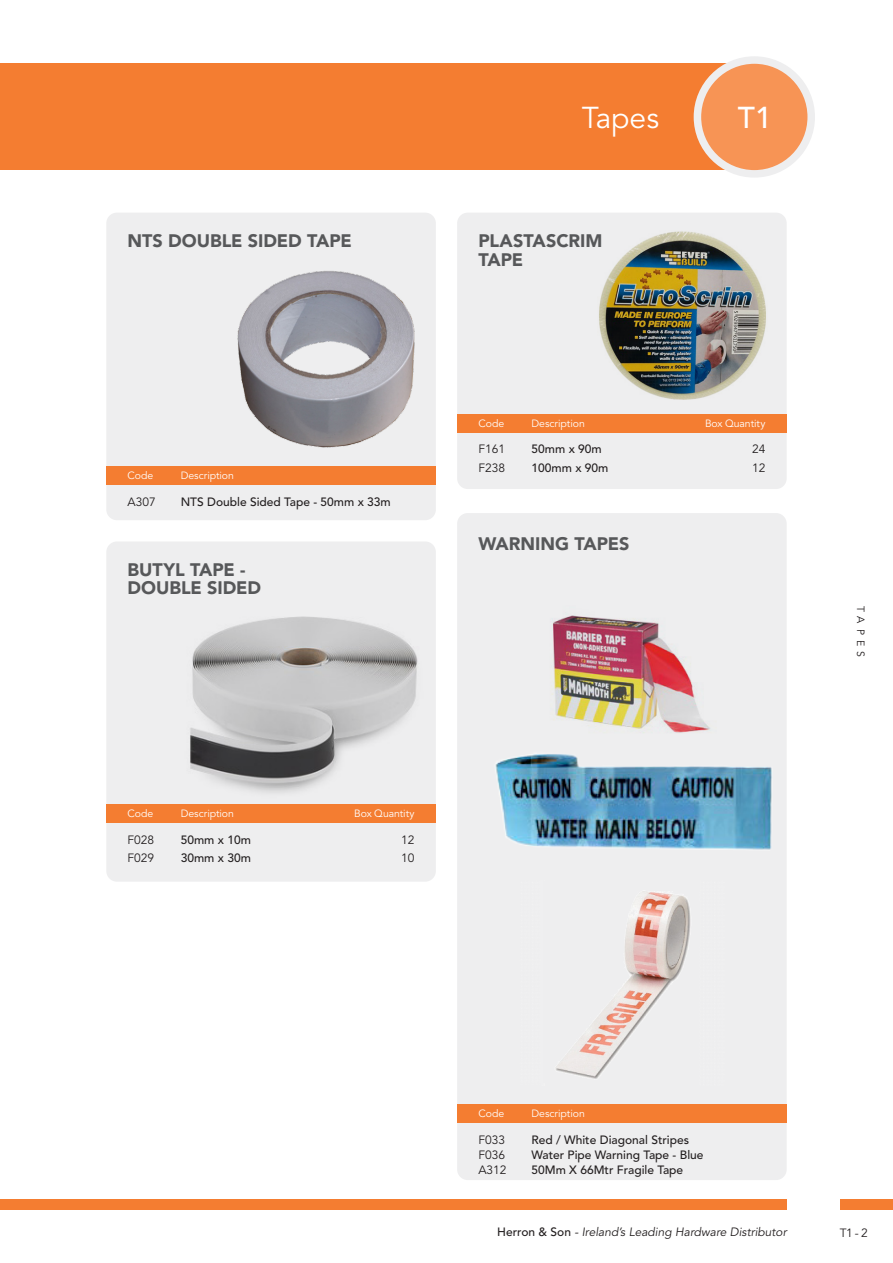
<style>
.page{position:relative;width:893px;height:1263px;background:#fff}
.page>*{position:absolute;margin:0;border:0;box-sizing:border-box;transform-origin:0 0}
.t1{font:30px "Avenir LT Std";color:#fff}
.t2{font:500 30px "Avenir LT Std";color:#fff}
.t3{font:900 18px "Avenir LT Std";letter-spacing:-.005em;color:#57585a}
.t4{font:500 12px "Avenir LT Std";color:#231f20}
.t5{font:italic 12px "Avenir LT Std";color:#231f20}
.t6{font:12px "Avenir LT Std";color:#231f20}
.t7{font:12px "Avenir";color:#231f20}
.t8{font:10.5px "Avenir LT Std";letter-spacing:-.005em;color:#fff}
.t9{font:10.5px "Avenir LT Std";letter-spacing:.5em;color:#231f20}
.s1{font-weight:500;font-style:normal}
</style>
<div class="page">
<div style="left:0;top:1199px;width:787px;height:11px;background:#f47d31"></div>
<div style="left:840px;top:1199px;width:53px;height:11px;background:#f47d31"></div>
<div style="left:0;top:64px;width:755px;height:106px;background:#f47d31"></div>
<div style="left:697px;top:60px;width:114px;height:114px;background:#f79455;border-radius:50%"></div>
<div style="left:694px;top:56px;width:121px;height:122px;border:8px solid #eeeeef;border-radius:50%"></div>
<div style="left:457px;top:513px;width:330px;height:667px;background:#eeeeef;border-radius:11px"></div>
<div style="left:457px;top:213px;width:330px;height:276px;background:#eeeeef;border-radius:11px"></div>
<div style="left:457px;top:1105px;width:330px;height:18px;background:#f47d31"></div>
<div style="left:457px;top:415px;width:330px;height:18px;background:#f47d31"></div>
<img style="left:106px;top:213px;width:330px;height:307px">
<div style="left:106px;top:541px;width:330px;height:341px;background:#eeeeef;border-radius:11px"></div>
<div style="left:106px;top:467px;width:330px;height:18px;background:#f47d31"></div>
<img style="left:180px;top:616px;width:244px;height:189px">
<div style="left:106px;top:805px;width:330px;height:18px;background:#f47d31"></div>
<img style="left:599px;top:231px;width:167px;height:169px">
<img style="left:552px;top:615px;width:158px;height:118px">
<img style="left:495px;top:754px;width:277px;height:96px">
<img style="left:556px;top:891px;width:134px;height:188px">
<p class="t3" style="left:128px;top:230px;width:226px">NTS DOUBLE SIDED TAPE</p>
<p class="t8" style="left:128px;top:470px;width:27px">Code</p>
<p class="t8" style="left:181px;top:470px;width:55px">Description</p>
<p class="t6" style="left:128px;top:495px;width:30px">A307</p>
<p class="t4" style="left:181px;top:494px;width:212px">NTS Double Sided Tape - 50mm x 33m</p>
<p class="t3" style="left:128px;top:559px;width:120px">BUTYL TAPE -</p>
<p class="t3" style="left:128px;top:577px;width:135px">DOUBLE SIDED</p>
<h1 class="t1" style="left:582px;top:101px;width:79px">Tapes</h1>
<h1 class="t2" style="left:738px;top:101px;width:35px">T1</h1>
<p class="t3" style="left:478px;top:230px;width:126px">PLASTASCRIM</p>
<p class="t3" style="left:478px;top:248px;width:46px">TAPE</p>
<p class="t8" style="left:478px;top:417px;width:27px">Code</p>
<p class="t8" style="left:531px;top:417px;width:55px">Description</p>
<p class="t8" style="left:705px;top:417px;width:62px">Box Quantity</p>
<p class="t6" style="left:478px;top:442px;width:28px">F161</p>
<p class="t4" style="left:531px;top:442px;width:72px">50mm x 90m</p>
<p class="t6" style="left:752px;top:442px;width:15px">24</p>
<p class="t6" style="left:478px;top:461px;width:28px">F238</p>
<p class="t4" style="left:531px;top:460px;width:78px">100mm x 90m</p>
<p class="t6" style="left:752px;top:461px;width:15px">12</p>
<p class="t3" style="left:478px;top:533px;width:152px">WARNING TAPES</p>
<p class="t8" style="left:128px;top:807px;width:27px">Code</p>
<p class="t8" style="left:181px;top:807px;width:55px">Description</p>
<p class="t8" style="left:354px;top:807px;width:62px">Box Quantity</p>
<p class="t6" style="left:128px;top:832px;width:28px">F028</p>
<p class="t4" style="left:181px;top:832px;width:72px">50mm x 10m</p>
<p class="t6" style="left:401px;top:832px;width:15px">12</p>
<p class="t6" style="left:128px;top:851px;width:28px">F029</p>
<p class="t4" style="left:181px;top:851px;width:72px">30mm x 30m</p>
<p class="t6" style="left:401px;top:851px;width:15px">10</p>
<p class="t9" style="left:867px;top:606px;width:53px;rotate:90deg">TAPES</p>
<p class="t8" style="left:478px;top:1108px;width:27px">Code</p>
<p class="t8" style="left:531px;top:1108px;width:55px">Description</p>
<p class="t6" style="left:478px;top:1133px;width:28px">F033</p>
<p class="t4" style="left:531px;top:1133px;width:159px">Red / White Diagonal Stripes</p>
<p class="t6" style="left:478px;top:1148px;width:28px">F036</p>
<p class="t4" style="left:531px;top:1148px;width:174px">Water Pipe Warning Tape - Blue</p>
<p class="t6" style="left:478px;top:1163px;width:30px">A312</p>
<p class="t4" style="left:531px;top:1163px;width:153px">50Mm X 66Mtr Fragile Tape</p>
<p class="t5" style="left:497px;top:1224px;width:291px"><span class="s1">Herron &amp; Son</span> - Ireland’s Leading Hardware Distributor</p>
<p class="t7" style="left:840px;top:1226px;width:29px">T1 - 2</p>
</div>
